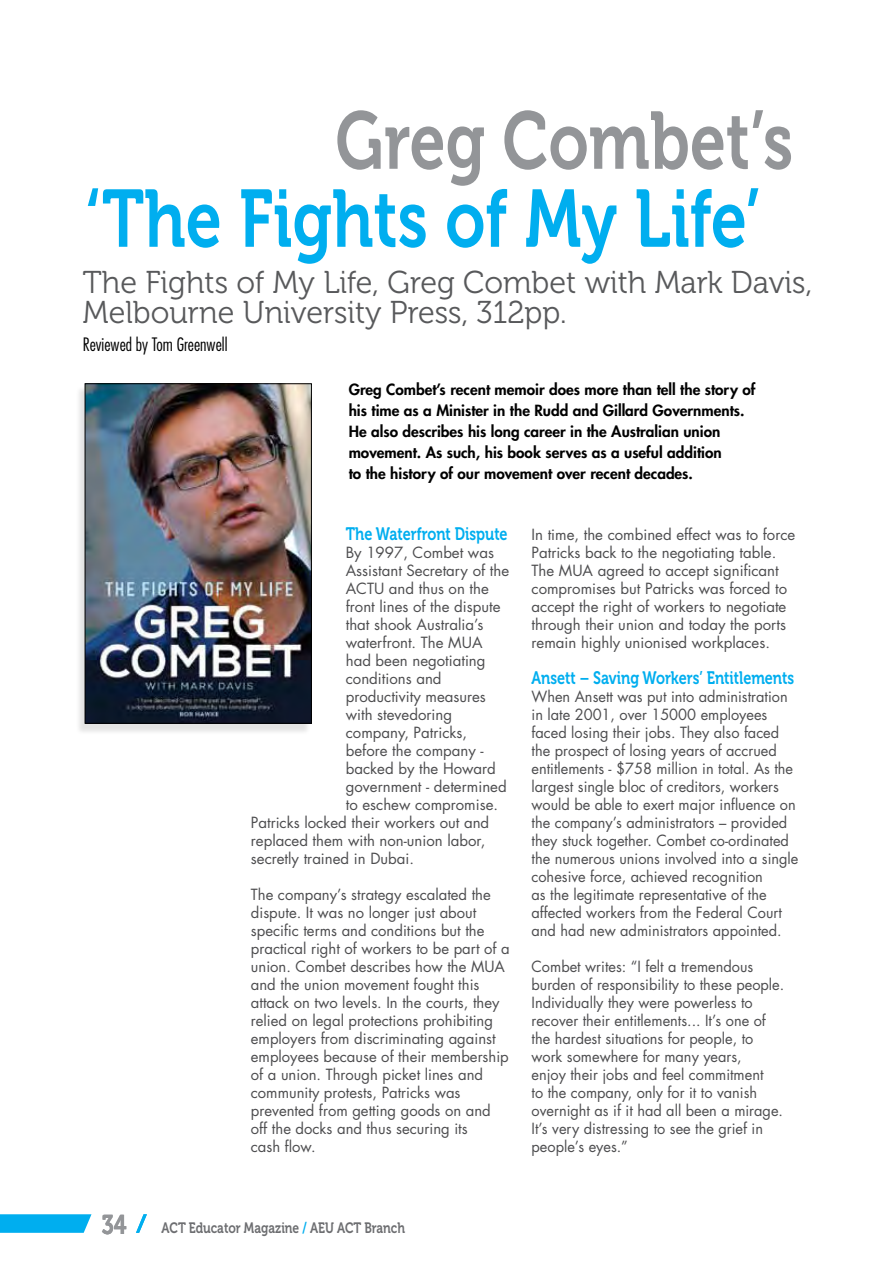
<style>
.page{position:relative;width:893px;height:1263px;background:#fff}
.page>*{position:absolute;margin:0;border:0;box-sizing:border-box;transform-origin:0 0}
.t1{font:81px "Museo 700";color:#00aeef;scale:.8 1}
.t2{font:81px "Museo 700";color:#939598;scale:.8 1}
.t3{font:31.5px/30px "Museo 300";color:#58595b}
.t4{font:27px "Museo 700";color:#939598;scale:.8 1}
.t5{font:18px "Museo 700";color:#00aeef;scale:.8 1}
.t6{font:300 condensed 18px "Futura";color:#000}
.t7{font:15px/18px "Futura";color:#4d4d4f}
.t8{font:800 15px/21px "Futura";color:#000}
.t9{font:15px "Museo 700";color:#6d6e71;scale:.8 1}
.s1{color:#00aeef}
</style>
<div class="page">
<svg style="left:0;top:1214px;width:91px;height:19px;background:#0fb2ef"></svg>
<svg style="left:136px;top:1214px;width:11px;height:19px"></svg>
<div style="left:75px;top:385px;width:236px;height:350px;background:#000;opacity:.11"></div>
<img style="left:87px;top:385px;width:223px;height:337px">
<div style="left:85px;top:383px;width:227px;height:341px;border:1px solid #000"></div>
<h1 class="t2" style="left:335px;top:96px;width:574px">Greg Combet’s</h1>
<h1 class="t1" style="left:85px;top:174px;width:847px">‘The Fights of My Life’</h1>
<h2 class="t3" style="left:83px;top:268px;width:731px">The Fights of My Life, Greg Combet with Mark Davis,<br>Melbourne University Press, 312pp.</h2>
<p class="t6" style="left:83px;top:333px;width:146px">Reviewed by Tom Greenwell</p>
<p class="t8" style="left:349px;top:379px;width:408px">Greg Combet’s recent memoir does more than tell the story of his time as a Minister in the Rudd and Gillard Governments.<br>He also describes his long career in the Australian union movement. As such, his book serves as a useful addition<br>to the history of our movement over recent decades.</p>
<p class="t5" style="left:346px;top:524px;width:204px">The Waterfront Dispute</p>
<p class="t7" style="left:346px;top:543px;width:150px">By 1997, Combet was</p>
<p class="t7" style="left:346px;top:561px;width:165px">Assistant Secretary of the</p>
<p class="t7" style="left:346px;top:579px;width:145px">ACTU and thus on the</p>
<p class="t7" style="left:346px;top:597px;width:156px">front lines of the dispute</p>
<p class="t7" style="left:346px;top:615px;width:139px">that shook Australia’s</p>
<p class="t7" style="left:346px;top:633px;width:138px">waterfront. The MUA</p>
<p class="t7" style="left:346px;top:651px;width:141px">had been negotiating</p>
<p class="t7" style="left:346px;top:669px;width:97px">conditions and</p>
<p class="t7" style="left:346px;top:687px;width:142px">productivity measures</p>
<p class="t7" style="left:346px;top:705px;width:108px">with stevedoring</p>
<p class="t7" style="left:346px;top:723px;width:123px">company, Patricks,</p>
<p class="t7" style="left:346px;top:741px;width:139px">before the company -</p>
<p class="t7" style="left:346px;top:759px;width:152px">backed by the Howard</p>
<p class="t7" style="left:346px;top:777px;width:162px">government - determined</p>
<p class="t7" style="left:346px;top:795px;width:154px">to eschew compromise.</p>
<p class="t7" style="left:251px;top:813px;width:240px">Patricks locked their workers out and</p>
<p class="t7" style="left:251px;top:831px;width:236px">replaced them with non-union labor,</p>
<p class="t7" style="left:251px;top:849px;width:165px">secretly trained in Dubai.</p>
<p class="t7" style="left:251px;top:885px;width:260px">The company’s strategy escalated the dispute. It was no longer just about specific terms and conditions but the practical right of workers to be part of a union. Combet describes how the MUA and the union movement fought this attack on two levels. In the courts, they relied on legal protections prohibiting employers from discriminating against employees because of their membership of a union. Through picket lines and community protests, Patricks was prevented from getting goods on and off the docks and thus securing its<br>cash flow.</p>
<p class="t7" style="left:531px;top:525px;width:265px">In time, the combined effect was to force Patricks back to the negotiating table.<br>The MUA agreed to accept significant compromises but Patricks was forced to accept the right of workers to negotiate through their union and today the ports remain highly unionised workplaces.</p>
<p class="t5" style="left:531px;top:668px;width:330px">Ansett – Saving Workers’ Entitlements</p>
<p class="t7" style="left:531px;top:687px;width:268px">When Ansett was put into administration in late 2001, over 15000 employees faced losing their jobs. They also faced the prospect of losing years of accrued entitlements - $758 million in total. As the largest single bloc of creditors, workers would be able to exert major influence on the company’s administrators – provided they stuck together. Combet co-ordinated the numerous unions involved into a single cohesive force, achieved recognition<br>as the legitimate representative of the affected workers from the Federal Court and had new administrators appointed.</p>
<p class="t7" style="left:531px;top:957px;width:254px">Combet writes: “I felt a tremendous burden of responsibility to these people.<br>Individually they were powerless to recover their entitlements... It’s one of the hardest situations for people, to work somewhere for many years,<br>enjoy their jobs and feel commitment<br>to the company, only for it to vanish overnight as if it had all been a mirage.<br>It’s very distressing to see the grief in people’s eyes.”</p>
<p class="t4" style="left:102px;top:1210px;width:32px">34</p>
<p class="t9" style="left:162px;top:1220px;width:306px">ACT Educator Magazine <span class="s1">/</span> AEU ACT Branch</p>
</div>
